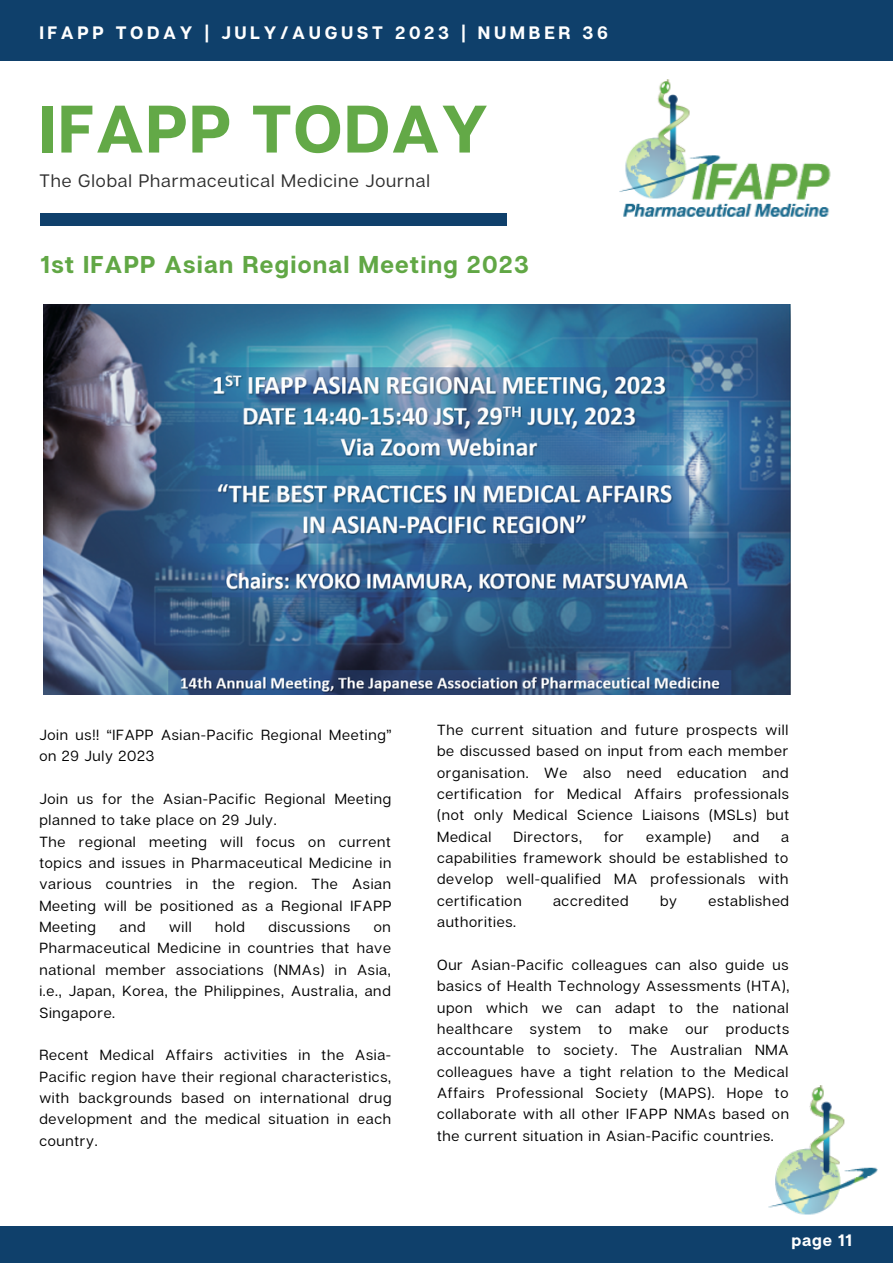
<style>
.page{position:relative;width:893px;height:1264px;background:#fff}
.page>*{position:absolute;margin:0;border:0;box-sizing:border-box;transform-origin:0 0}
.t1{font:700 66.9px "Articulat CF";letter-spacing:.02em;color:#63a947}
.t2{font:700 24.3px "Articulat CF";letter-spacing:.05em;color:#61a745}
.t3{font:18px "Articulat CF";letter-spacing:.05em;color:#2f2f2f}
.t4{font:700 18px "Articulat CF";letter-spacing:.2em;color:#fff}
.t5{font:700 16.5px "Articulat CF";letter-spacing:.05em;color:#fff}
.t6{font:14.7px/21.3px "Articulat CF";letter-spacing:.05em;color:#000;text-align:justify}
</style>
<div class="page">
<div style="left:0;top:0;width:892px;height:61px;background:#0f406b"></div>
<div style="left:40px;top:213px;width:467px;height:12px;background:#0f406b"></div>
<div style="left:0;top:1226px;width:892px;height:36px;background:#0f406b"></div>
<img style="left:768px;top:1085px;width:110px;height:130px">
<img style="left:619px;top:80px;width:212px;height:137px">
<img style="left:44px;top:305px;width:746px;height:389px">
<p class="t4" style="left:39px;top:21px;width:570px">IFAPP TODAY | JULY/AUGUST 2023 | NUMBER 36</p>
<p class="t1" style="left:39px;top:87px;width:450px">IFAPP TODAY</p>
<p class="t3" style="left:39px;top:169px;width:392px">The Global Pharmaceutical Medicine Journal</p>
<p class="t2" style="left:40px;top:249px;width:490px">1st IFAPP Asian Regional Meeting 2023</p>
<p class="t6" style="left:39px;top:723px;width:353px">Join us!! “IFAPP Asian-Pacific Regional Meeting” on 29 July 2023</p>
<p class="t6" style="left:39px;top:787px;width:353px">Join us for the Asian-Pacific Regional Meeting planned to take place on 29 July.</p>
<p class="t6" style="left:39px;top:830px;width:353px">The regional meeting will focus on current topics and issues in Pharmaceutical Medicine in various countries in the region. The Asian Meeting will be positioned as a Regional IFAPP Meeting</p>
<p class="t6" style="left:119px;top:915px;width:28px">and</p>
<p class="t6" style="left:169px;top:915px;width:24px">will</p>
<p class="t6" style="left:215px;top:915px;width:31px">hold</p>
<p class="t6" style="left:268px;top:915px;width:83px">discussions</p>
<p class="t6" style="left:39px;top:915px;width:353px;text-indent:334px">on Pharmaceutical Medicine in countries that have national member associations (NMAs) in Asia, i.e., Japan, Korea, the Philippines, Australia, and Singapore.</p>
<p class="t6" style="left:39px;top:1044px;width:353px">Recent Medical Affairs activities in the Asia-Pacific region have their regional characteristics, with backgrounds based on international drug development and the medical situation in each country.</p>
<p class="t6" style="left:437px;top:718px;width:353px">The current situation and future prospects will be discussed based on input from each member organisation. We also need education and certification for Medical Affairs professionals (not only Medical Science Liaisons (MSLs) but Medical</p>
<p class="t6" style="left:513px;top:825px;width:70px">Directors,</p>
<p class="t6" style="left:604px;top:825px;width:21px">for</p>
<p class="t6" style="left:646px;top:825px;width:66px">example)</p>
<p class="t6" style="left:733px;top:825px;width:28px">and</p>
<p class="t6" style="left:437px;top:825px;width:353px;text-indent:344px">a capabilities framework should be established to develop well-qualified MA professionals with certification</p>
<p class="t6" style="left:553px;top:889px;width:77px">accredited</p>
<p class="t6" style="left:660px;top:889px;width:19px">by</p>
<p class="t6" style="left:708px;top:889px;width:82px">established</p>
<p class="t6" style="left:437px;top:910px;width:80px">authorities.</p>
<p class="t6" style="left:437px;top:953px;width:353px">Our Asian-Pacific colleagues can also guide us basics of Health Technology Assessments (HTA), upon which we can adapt to the national healthcare system to make our products accountable to society. The Australian NMA colleagues have a tight relation to the Medical Affairs Professional Society (MAPS). Hope to collaborate with all other IFAPP NMAs based on the current situation in Asian-Pacific countries.</p>
<p class="t5" style="left:791px;top:1229px;width:62px">page 11</p>
</div>
